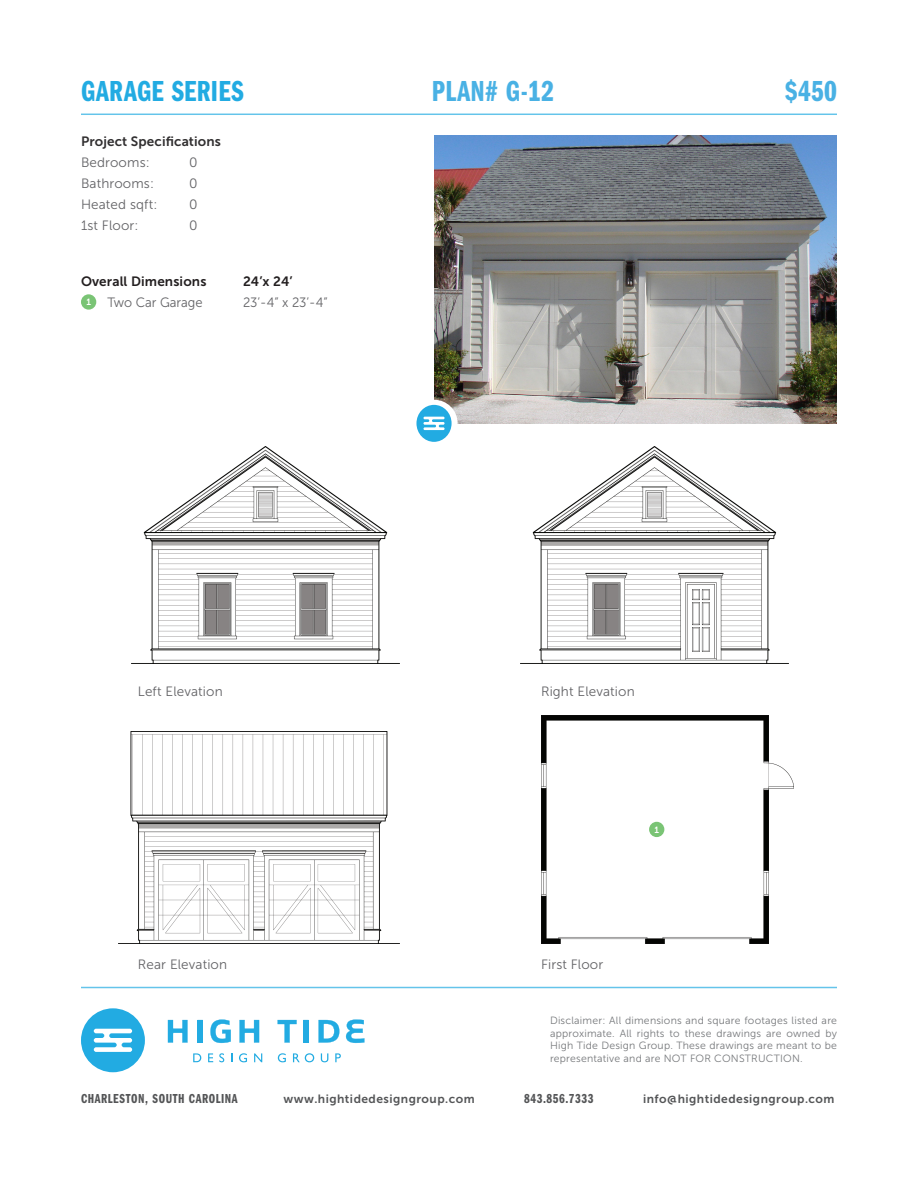
<style>
.page{position:relative;width:918px;height:1188px;background:#fff}
.page>*{position:absolute;margin:0;border:0;box-sizing:border-box;transform-origin:0 0}
.t1{font:30px "Franklin Gothic URW Com Dem";letter-spacing:.01em;color:#49b1e4}
.t2{font:30px "Franklin Gothic URW Com Dem";letter-spacing:.01em;color:#22abe2}
.t3{font:13.5px "Museo Sans 300";letter-spacing:.01em;color:#636366}
.t4{font:13.5px "Franklin Gothic URW Com Dem";letter-spacing:.04em;color:#545557}
.t5{font:13.5px "Museo Sans 300";letter-spacing:.01em;color:#636366;scale:.96 1}
.t6{font:13.5px "Museo Sans 700";letter-spacing:.01em;color:#231f20}
.t7{font:13.5px "Museo Sans 700";letter-spacing:.01em;color:#312f30}
.t8{font:12px "Museo Sans 700";letter-spacing:.04em;color:#545557}
.t9{font:10.5px/12.8px "Museo Sans 300";letter-spacing:.02em;color:#76787b;text-align:justify}
.t10{font:9px "Museo Sans 700";color:#fff}
</style>
<div class="page">
<img style="left:541px;top:716px;width:253px;height:227px">
<img style="left:434px;top:136px;width:403px;height:287px">
<hr style="left:81px;top:987px;width:756px;height:1px;background:#22abe2">
<hr style="left:81px;top:114px;width:756px;height:1px;background:#22abe2">
<div style="left:649px;top:822px;width:15px;height:15px;background:#7ac475;border-radius:50%"></div>
<svg style="left:81px;top:1008px;width:64px;height:64px"></svg>
<svg style="left:168px;top:1020px;width:20px;height:23px"></svg>
<svg style="left:198px;top:1020px;width:5px;height:23px"></svg>
<svg style="left:210px;top:1019px;width:21px;height:24px"></svg>
<svg style="left:239px;top:1020px;width:20px;height:23px"></svg>
<svg style="left:278px;top:1020px;width:19px;height:23px"></svg>
<svg style="left:303px;top:1020px;width:6px;height:23px"></svg>
<svg style="left:318px;top:1020px;width:21px;height:23px"></svg>
<svg style="left:346px;top:1019px;width:18px;height:24px"></svg>
<svg style="left:193px;top:1053px;width:8px;height:9px"></svg>
<svg style="left:208px;top:1053px;width:5px;height:9px"></svg>
<svg style="left:219px;top:1053px;width:5px;height:9px"></svg>
<svg style="left:239px;top:1053px;width:8px;height:9px"></svg>
<svg style="left:254px;top:1053px;width:8px;height:9px"></svg>
<svg style="left:278px;top:1053px;width:8px;height:9px"></svg>
<svg style="left:293px;top:1053px;width:21px;height:9px"></svg>
<svg style="left:321px;top:1053px;width:7px;height:9px"></svg>
<svg style="left:335px;top:1053px;width:6px;height:9px"></svg>
<div style="left:410px;top:400px;width:48px;height:47px;background:#fff;border-radius:50%"></div>
<svg style="left:416px;top:405px;width:36px;height:37px"></svg>
<div style="left:81px;top:294px;width:15px;height:16px;background:#7ac475;border-radius:50%"></div>
<img style="left:130px;top:732px;width:258px;height:211px">
<img style="left:131px;top:447px;width:268px;height:217px">
<img style="left:520px;top:447px;width:268px;height:217px">
<p class="t2" style="left:81px;top:70px;width:164px">GARAGE SERIES</p>
<p class="t1" style="left:432px;top:70px;width:124px">PLAN# G-12</p>
<p class="t1" style="left:785px;top:70px;width:54px">$450</p>
<p class="t7" style="left:81px;top:134px;width:142px">Project Specifications</p>
<p class="t3" style="left:81px;top:155px;width:70px">Bedrooms:</p>
<p class="t3" style="left:189px;top:155px;width:10px">0</p>
<p class="t3" style="left:81px;top:176px;width:74px">Bathrooms:</p>
<p class="t3" style="left:189px;top:176px;width:10px">0</p>
<p class="t3" style="left:81px;top:197px;width:78px">Heated sqft:</p>
<p class="t3" style="left:189px;top:197px;width:10px">0</p>
<p class="t3" style="left:81px;top:218px;width:59px">1st Floor:</p>
<p class="t3" style="left:189px;top:218px;width:10px">0</p>
<p class="t6" style="left:81px;top:274px;width:127px">Overall Dimensions</p>
<p class="t6" style="left:243px;top:274px;width:51px">24’x 24’</p>
<p class="t5" style="left:107px;top:296px;width:101px">Two Car Garage</p>
<p class="t5" style="left:243px;top:296px;width:90px">23’-4” x 23’-4”</p>
<p class="t10" style="left:86px;top:297px;width:6px">1</p>
<p class="t3" style="left:138px;top:684px;width:86px">Left Elevation</p>
<p class="t3" style="left:541px;top:684px;width:95px">Right Elevation</p>
<p class="t3" style="left:138px;top:957px;width:91px">Rear Elevation</p>
<p class="t3" style="left:541px;top:957px;width:64px">First Floor</p>
<p class="t10" style="left:654px;top:825px;width:6px">1</p>
<p class="t9" style="left:550px;top:1014px;width:289px">Disclaimer: All dimensions and square footages listed are approximate. All rights to these drawings are owned by High Tide Design Group. These drawings are meant to be representative and are NOT FOR CONSTRUCTION.</p>
<p class="t4" style="left:81px;top:1090px;width:158px">CHARLESTON, SOUTH CAROLINA</p>
<p class="t8" style="left:283px;top:1093px;width:193px">www.hightidedesigngroup.com</p>
<p class="t4" style="left:524px;top:1090px;width:71px">843.856.7333</p>
<p class="t8" style="left:643px;top:1093px;width:193px">info@hightidedesigngroup.com</p>
</div>
